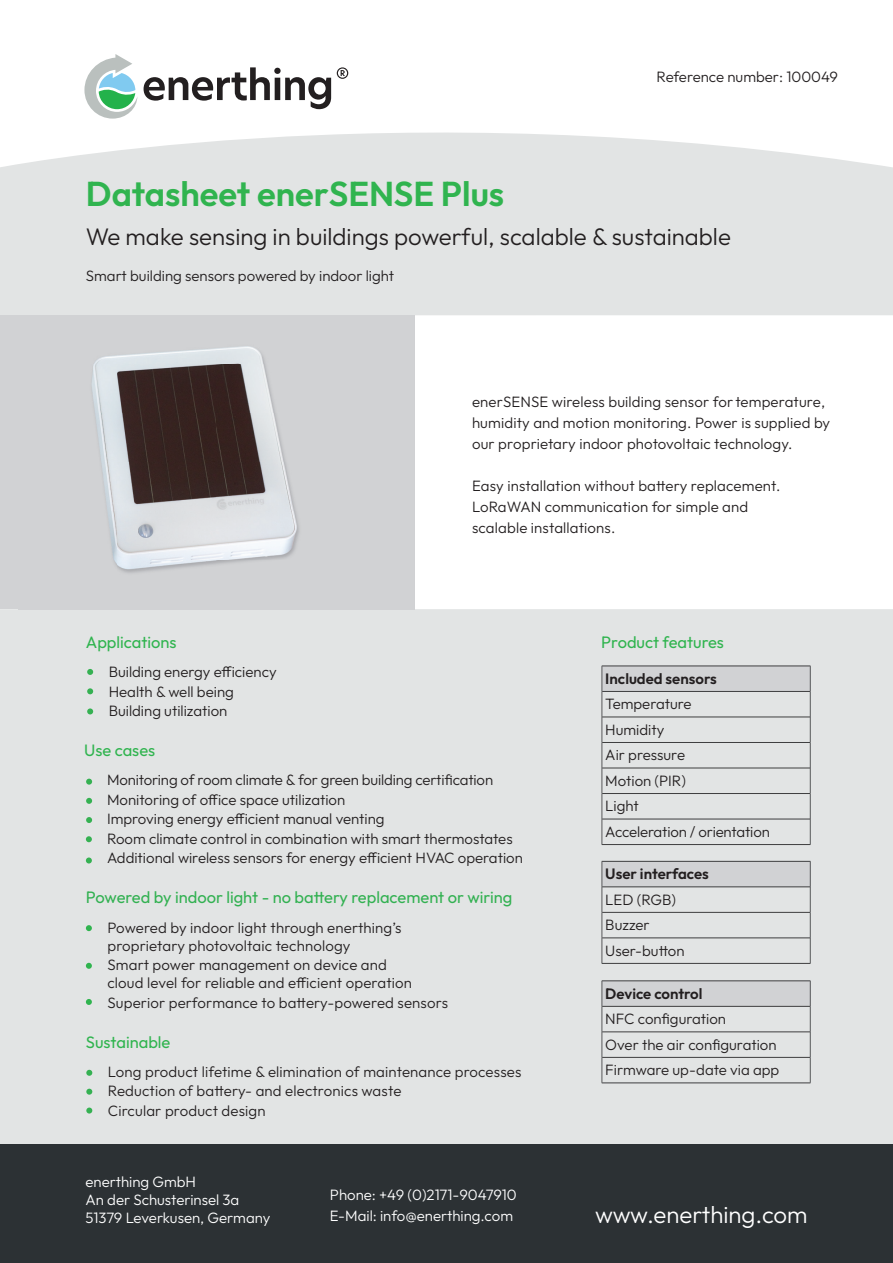
<style>
.page{position:relative;width:893px;height:1263px;background:#fff}
.page>*{position:absolute;margin:0;border:0;box-sizing:border-box;transform-origin:0 0}
.t1{font:600 34.5px "Outfit";color:#30b44f}
.t2{font:300 24px "Outfit";color:#231f20}
.t3{font:300 24px "Outfit";color:#fff}
.t4{font:16.5px "Outfit";color:#33b152}
.t5{font:16.5px "Outfit";color:#30b44f}
.t6{font:300 15px/25.5px "Outfit";color:#231f20}
.t7{font:300 15px/18px "Outfit";color:#fff}
.t8{font:600 15px "Outfit";color:#231f20}
</style>
<div class="page">
<svg style="left:0;top:86px;width:893px;height:229px;fill:#e2e4e4"></svg>
<div style="left:0;top:609px;width:893px;height:535px;background:#e2e4e4"></div>
<svg style="left:87px;top:669px;width:6px;height:6px"></svg>
<svg style="left:87px;top:688px;width:6px;height:6px"></svg>
<svg style="left:87px;top:708px;width:6px;height:6px"></svg>
<svg style="left:86px;top:1070px;width:6px;height:6px"></svg>
<svg style="left:86px;top:1089px;width:6px;height:6px"></svg>
<svg style="left:86px;top:1107px;width:6px;height:6px"></svg>
<div style="left:0;top:1144px;width:893px;height:119px;background:#2c3134"></div>
<svg style="left:84px;top:54px;width:53px;height:65px"></svg>
<svg style="left:144px;top:67px;width:187px;height:42px"></svg>
<svg style="left:337px;top:67px;width:11px;height:12px"></svg>
<div style="left:0;top:315px;width:414px;height:294px;background:#d1d2d4"></div>
<img style="left:92px;top:346px;width:207px;height:227px">
<hr style="left:602px;top:844px;width:208px;height:1px;background:#3e3e3f">
<svg style="left:602px;top:666px;width:209px;height:178px;background:#d8dada"></svg>
<hr style="left:602px;top:963px;width:208px;height:1px;background:#3e3e3f">
<svg style="left:602px;top:861px;width:209px;height:102px;background:#d6d8d8"></svg>
<hr style="left:602px;top:980px;width:208px;height:1px;background:#3e3e3f">
<hr style="left:602px;top:1083px;width:208px;height:1px;background:#3e3e3f">
<svg style="left:602px;top:981px;width:209px;height:102px;background:#d6d8d8"></svg>
<svg style="left:86px;top:779px;width:6px;height:6px"></svg>
<svg style="left:86px;top:798px;width:6px;height:6px"></svg>
<svg style="left:86px;top:817px;width:6px;height:6px"></svg>
<svg style="left:86px;top:836px;width:6px;height:6px"></svg>
<svg style="left:86px;top:857px;width:6px;height:6px"></svg>
<svg style="left:86px;top:925px;width:6px;height:6px"></svg>
<svg style="left:86px;top:963px;width:6px;height:6px"></svg>
<svg style="left:86px;top:999px;width:6px;height:6px"></svg>
<p class="t6" style="left:657px;top:64px;width:183px">Reference number: 100049</p>
<h1 class="t1" style="left:86px;top:172px;width:420px">Datasheet enerSENSE Plus</h1>
<h2 class="t2" style="left:86px;top:222px;width:647px">We make sensing in buildings powerful, scalable &amp; sustainable</h2>
<p class="t6" style="left:86px;top:263px;width:310px">Smart building sensors powered by indoor light</p>
<p class="t6" style="left:472px;top:391px;width:360px;line-height:21px">enerSENSE wireless building sensor for temperature, humidity and motion monitoring. Power is supplied by our proprietary indoor photovoltaic technology.</p>
<p class="t6" style="left:472px;top:475px;width:310px;line-height:21px">Easy installation without battery replacement.<br>LoRaWAN communication for simple and scalable installations.</p>
<p class="t5" style="left:86px;top:632px;width:92px">Applications</p>
<p class="t5" style="left:601px;top:632px;width:124px">Product features</p>
<p class="t6" style="left:109px;top:662px;width:169px;line-height:19.5px">Building energy efficiency<br>Health &amp; well being<br>Building utilization</p>
<p class="t5" style="left:84px;top:739px;width:73px">Use cases</p>
<p class="t6" style="left:107px;top:770px;width:417px;line-height:19.5px">Monitoring of room climate &amp; for green building certification Monitoring of office space utilization<br>Improving energy efficient manual venting<br>Room climate control in combination with smart thermostates Additional wireless sensors for energy efficient HVAC operation</p>
<p class="t4" style="left:86px;top:886px;width:428px">Powered by indoor light - no battery replacement or wiring</p>
<p class="t6" style="left:107px;top:919px;width:296px;line-height:18px">Powered by indoor light through enerthing’s proprietary photovoltaic technology</p>
<p class="t6" style="left:107px;top:956px;width:306px;line-height:18px">Smart power management on device and cloud level for reliable and efficient operation</p>
<p class="t6" style="left:107px;top:990px;width:342px">Superior performance to battery-powered sensors</p>
<p class="t5" style="left:86px;top:1031px;width:86px">Sustainable</p>
<p class="t6" style="left:108px;top:1062px;width:415px;line-height:19.5px">Long product lifetime &amp; elimination of maintenance processes<br>Reduction of battery- and electronics waste<br>Circular product design</p>
<p class="t7" style="left:86px;top:1173px;width:187px">enerthing GmbH<br>An der Schusterinsel 3a<br>51379 Leverkusen, Germany</p>
<p class="t7" style="left:330px;top:1185px;width:188px;line-height:21px">Phone: +49 (0)2171-9047910<br>E-Mail: info@enerthing.com</p>
<p class="t8" style="left:605px;top:669px;width:113px">Included sensors</p>
<p class="t6" style="left:605px;top:692px;width:166px">Temperature<br>Humidity<br>Air pressure<br>Motion (PIR)<br>Light<br>Acceleration / orientation</p>
<p class="t8" style="left:605px;top:864px;width:105px">User interfaces</p>
<p class="t6" style="left:605px;top:887px;width:81px">LED (RGB)<br>Buzzer<br>User-button</p>
<p class="t8" style="left:605px;top:984px;width:99px">Device control</p>
<p class="t6" style="left:605px;top:1006px;width:176px">NFC configuration<br>Over the air configuration<br>Firmware up-date via app</p>
<h2 class="t3" style="left:595px;top:1199px;width:214px">www.enerthing.com</h2>
</div>
